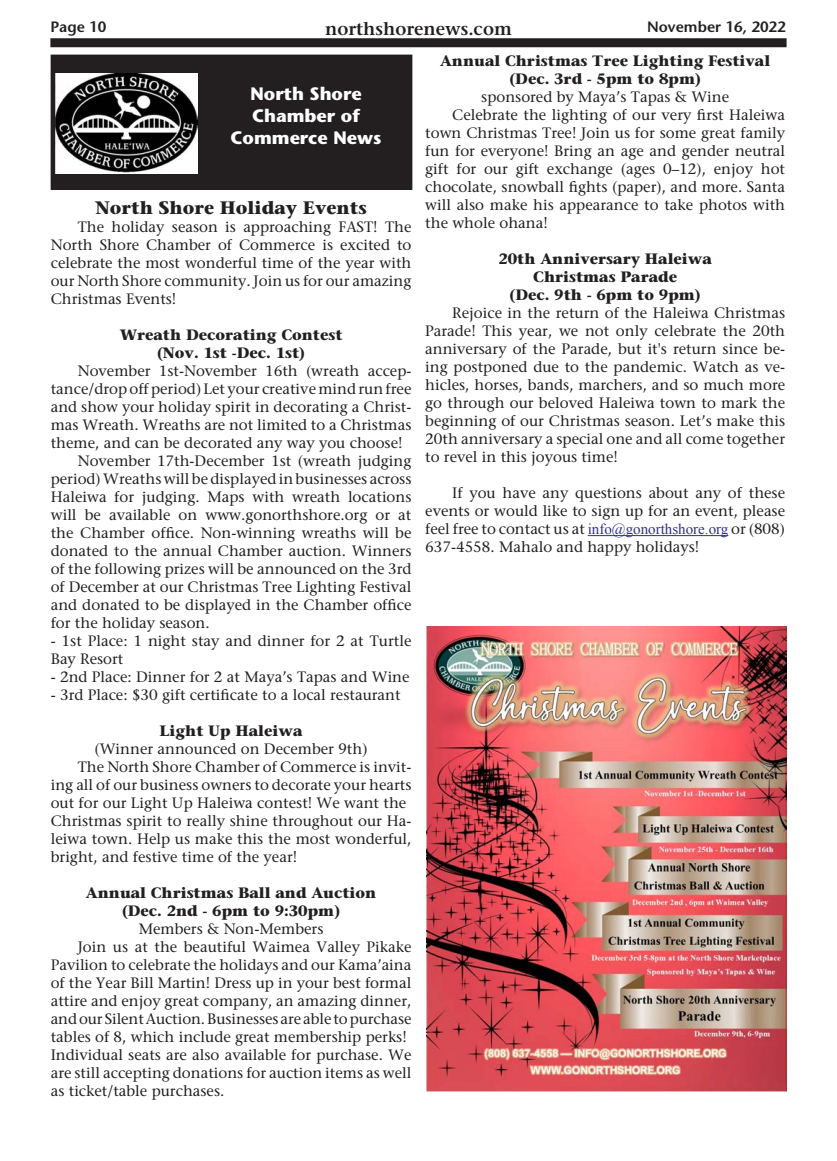
<style>
.page{position:relative;width:837px;height:1161px;background:#fff}
.page>*{position:absolute;margin:0;border:0;box-sizing:border-box;transform-origin:0 0}
.t1{font:700 18px "Stone Sans";color:#fff}
.Body_text{font:700 18px "Stone Serif";color:#231f20}
.t2{font:600 18px "Stone Serif";color:#231f20}
.Body_text-2{font:15px/18px "Stone Serif";color:#231f20;text-align:justify}
.Body_text-3{font:700 15px/18px "Stone Serif";color:#231f20;text-align:center}
.t3{font:600 15px "Stone Sans";color:#231f20}
.s1{font-family:"Times New Roman";color:#2e3092}
</style>
<div class="page">
<div style="left:50px;top:38px;width:737px;height:9px;background:#231f20"></div>
<div style="left:51px;top:55px;width:361px;height:134px;background:#231f20"></div>
<div style="left:51px;top:55px;width:361px;height:135px;border:1px solid #231f20"></div>
<img style="left:55px;top:73px;width:143px;height:101px">
<hr style="left:588px;top:535px;width:140px;height:1px;background:#2e3092">
<img style="left:427px;top:626px;width:359px;height:465px">
<p class="t3" style="left:50px;top:18px;width:58px">Page 10</p>
<p class="t2" style="left:325px;top:17px;width:188px">northshorenews.com</p>
<p class="t3" style="left:647px;top:18px;width:140px">November 16, 2022</p>
<p class="t1" style="left:251px;top:83px;width:113px">North Shore</p>
<p class="t1" style="left:252px;top:104px;width:109px">Chamber of</p>
<p class="t1" style="left:231px;top:126px;width:153px">Commerce News</p>
<p class="Body_text" style="left:96px;top:196px;width:273px">North Shore Holiday Events</p>
<p class="Body_text-2" style="left:51px;top:217px;width:362px;text-indent:27px">The holiday season is approaching FAST! The North Shore Chamber of Commerce is excited to celebrate the most wonderful time of the year with our North Shore community. Join us for our amazing Christmas Events!</p>
<p class="Body_text-3" style="left:120px;top:325px;width:224px">Wreath Decorating Contest</p>
<p class="Body_text-3" style="left:157px;top:343px;width:150px">(Nov. 1st -Dec. 1st)</p>
<p class="Body_text-2" style="left:51px;top:361px;width:362px;text-indent:27px">November 1st-November 16th (wreath accep&shy;tance/drop off period) Let your creative mind run free and show your holiday spirit in decorating a Christ&shy;mas Wreath. Wreaths are not limited to a Christmas theme, and can be decorated any way you choose!</p>
<p class="Body_text-2" style="left:51px;top:451px;width:362px;text-indent:27px">November 17th-December 1st (wreath judging period) Wreaths will be displayed in businesses across Haleiwa for judging. Maps with wreath locations will be available on www.gonorthshore.org or at the Chamber office. Non-winning wreaths will be donated to the annual Chamber auction. Winners of the following prizes will be announced on the 3rd of December at our Christmas Tree Lighting Festival and donated to be displayed in the Chamber office for the holiday season.</p>
<p class="Body_text-2" style="left:51px;top:631px;width:362px">- 1st Place: 1 night stay and dinner for 2 at Turtle<br>Bay Resort</p>
<p class="Body_text-2" style="left:51px;top:667px;width:360px">- 2nd Place: Dinner for 2 at Maya’s Tapas and Wine</p>
<p class="Body_text-2" style="left:51px;top:685px;width:351px">- 3rd Place: $30 gift certificate to a local restaurant</p>
<p class="Body_text-3" style="left:160px;top:721px;width:145px">Light Up Haleiwa</p>
<p class="Body_text-2" style="left:95px;top:739px;width:275px">(Winner announced on December 9th)</p>
<p class="Body_text-2" style="left:51px;top:757px;width:362px;text-indent:27px">The North Shore Chamber of Commerce is invit&shy;ing all of our business owners to decorate your hearts out for our Light Up Haleiwa contest! We want the</p>
<p class="Body_text-2" style="left:51px;top:811px;width:362px">Christmas spirit to really shine throughout our Ha&shy;leiwa town. Help us make this the most wonderful, bright, and festive time of the year!</p>
<p class="Body_text-3" style="left:86px;top:883px;width:292px">Annual Christmas Ball and Auction</p>
<p class="Body_text-3" style="left:122px;top:901px;width:220px">(Dec. 2nd - 6pm to 9:30pm)</p>
<p class="Body_text-2" style="left:139px;top:919px;width:186px">Members &amp; Non-Members</p>
<p class="Body_text-2" style="left:51px;top:937px;width:362px;text-indent:27px">Join us at the beautiful Waimea Valley Pikake Pavilion to celebrate the holidays and our Kama’aina of the Year Bill Martin! Dress up in your best formal attire and enjoy great company, an amazing dinner, and our Silent Auction. Businesses are able to purchase tables of 8, which include great membership perks!</p>
<p class="Body_text-2" style="left:51px;top:1045px;width:362px">Individual seats are also available for purchase. We are still accepting donations for auction items as well as ticket/table purchases.</p>
<p class="Body_text-3" style="left:440px;top:51px;width:332px">Annual Christmas Tree Lighting Festival (Dec. 3rd - 5pm to 8pm)</p>
<p class="Body_text-2" style="left:481px;top:88px;width:249px">sponsored by Maya’s Tapas &amp; Wine</p>
<p class="Body_text-2" style="left:425px;top:106px;width:361px;text-indent:27px">Celebrate the lighting of our very first Haleiwa town Christmas Tree! Join us for some great family fun for everyone! Bring an age and gender neutral gift for our gift exchange (ages 0–12), enjoy hot chocolate, snowball fights (paper), and more. Santa will also make his appearance to take photos with the whole ohana!</p>
<p class="Body_text-3" style="left:498px;top:249px;width:215px">20th Anniversary Haleiwa</p>
<p class="Body_text-3" style="left:533px;top:267px;width:145px">Christmas Parade</p>
<p class="Body_text-3" style="left:509px;top:285px;width:193px">(Dec. 9th - 6pm to 9pm)</p>
<p class="Body_text-2" style="left:425px;top:304px;width:361px;text-indent:27px">Rejoice in the return of the Haleiwa Christmas Parade! This year, we not only celebrate the 20th anniversary of the Parade, but it's return since be&shy;ing postponed due to the pandemic. Watch as ve&shy;hicles, horses, bands, marchers, and so much more go through our beloved Haleiwa town to mark the beginning of our Christmas season. Let’s make this 20th anniversary a special one and all come together to revel in this joyous time!</p>
<p class="Body_text-2" style="left:425px;top:484px;width:361px;text-indent:27px">If you have any questions about any of these events or would like to sign up for an event, please feel free to contact us at <span class="s1">info@gonorthshore.org</span> or (808)<br>637-4558. Mahalo and happy holidays!</p>
</div>
